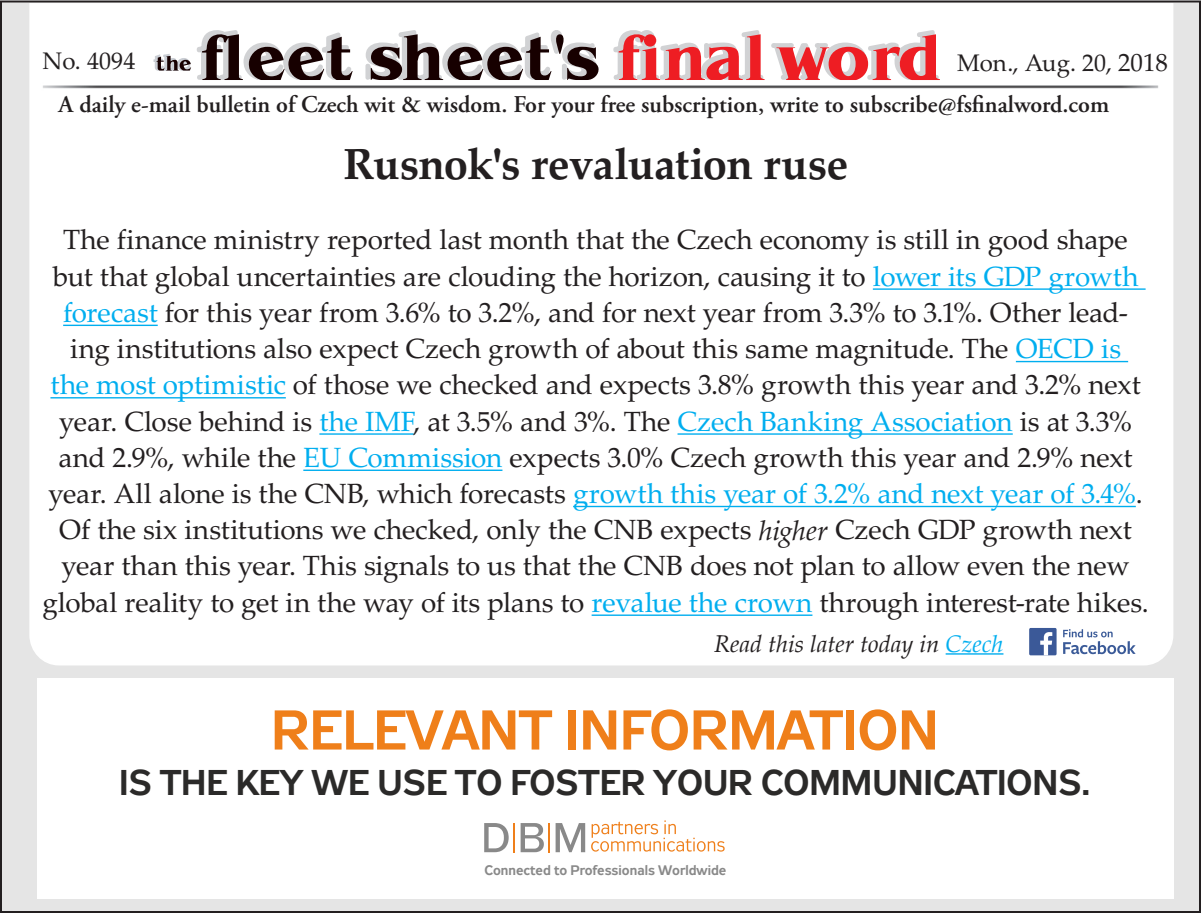
<style>
.page{position:relative;width:1201px;height:913px;background:#fff}
.page>*{position:absolute;margin:0;border:0;box-sizing:border-box;transform-origin:0 0}
.t1{font:55.8px "Zeppelin 33";color:#ef7f1a}
.t2{font:700 43.6px "Palatino LTCE";letter-spacing:-.015em;color:#231f20}
.t3{font:35.6px "Zeppelin 33";color:#2b2a29}
.t4{font:27.8px/36.2px "Palatino LTCE";letter-spacing:-.005em;color:#231f20;text-align:center}
.t5{font:600 24px "Adobe Garamond Pro";color:#231f20}
.t6{font:italic 24px "Palatino";color:#231f20}
.t7{font:24px "Palatino LTCE";color:#231f20}
.t8{font:13.8px "Zeppelin 33";color:#898989}
.s1{font-size:25px}
.s2{color:#00aeef}
.s3{font-family:"Palatino";font-style:italic;font-size:28px}
</style>
<div class="page">
<div style="left:1px;top:1px;width:1198px;height:910px;background:#e5e5e5"></div>
<div style="left:28px;top:1px;width:1146px;height:665px;background:#fff"></div>
<img style="left:40px;top:83px;width:1120px;height:7px">
<svg style="left:153px;top:30px;width:446px;height:50px"></svg>
<svg style="left:611px;top:30px;width:328px;height:50px"></svg>
<hr style="left:945px;top:653px;width:58px;height:1px;background:#00aeef">
<svg style="left:1062px;top:629px;width:73px;height:25px"></svg>
<div style="left:1028px;top:627px;width:28px;height:28px;background:#3b5998;border-radius:2px"></div>
<svg style="left:1040px;top:632px;width:12px;height:23px"></svg>
<hr style="left:872px;top:288px;width:273px;height:2px;background:#00aeef">
<hr style="left:63px;top:324px;width:95px;height:2px;background:#00aeef">
<hr style="left:1015px;top:361px;width:112px;height:1px;background:#00aeef">
<hr style="left:50px;top:397px;width:236px;height:1px;background:#00aeef">
<hr style="left:319px;top:433px;width:94px;height:1px;background:#00aeef">
<hr style="left:677px;top:433px;width:335px;height:1px;background:#00aeef">
<hr style="left:303px;top:469px;width:199px;height:2px;background:#00aeef">
<hr style="left:573px;top:505px;width:562px;height:2px;background:#00aeef">
<hr style="left:591px;top:614px;width:221px;height:1px;background:#00aeef">
<div style="left:37px;top:677px;width:1136px;height:220px;background:#fff"></div>
<svg style="left:591px;top:820px;width:133px;height:31px"></svg>
<svg style="left:484px;top:823px;width:101px;height:28px"></svg>
<p class="t7" style="left:42px;top:47px;width:94px">No. 4094</p>
<p class="t7" style="left:957px;top:49px;width:212px">Mon., Aug. 20, <span class="s1">2018</span></p>
<p class="t5" style="left:59px;top:90px;width:1051px">A daily e-mail bulletin of Czech wit &amp; wisdom. For your free subscription, write to subscribe@fsfinalword.com</p>
<p class="t2" style="left:343px;top:138px;width:506px">Rusnok's revaluation ruse</p>
<p class="t4" style="left:42px;top:222px;width:1107px">The finance ministry reported last month that the Czech economy is still in good shape but that global uncertainties are clouding the horizon, causing it to <span class="s2">lower its GDP growth forecast</span> for this year from 3.6% to 3.2%, and for next year from 3.3% to 3.1%. Other lead&shy;ing institutions also expect Czech growth of about this same magnitude. The <span class="s2">OECD is<br>the most optimistic</span> of those we checked and expects 3.8% growth this year and 3.2% next year. Close behind is <span class="s2">the IMF</span>, at 3.5% and 3%. The <span class="s2">Czech Banking Association</span> is at 3.3% and 2.9%, while the <span class="s2">EU Commission</span> expects 3.0% Czech growth this year and 2.9% next year. All alone is the CNB, which forecasts <span class="s2">growth this year of 3.2% and next year of 3.4%</span>.<br>Of the six institutions we checked, only the CNB expects <span class="s3">higher</span> Czech GDP growth next year than this year. This signals to us that the CNB does not plan to allow even the new global reality to get in the way of its plans to <span class="s2">revalue the crown</span> through interest-rate hikes.</p>
<p class="t6" style="left:714px;top:623px;width:291px">Read this later today in <span class="s2">Czech</span></p>
<p class="t1" style="left:271px;top:698px;width:669px">RELEVANT INFORMATION</p>
<p class="t3" style="left:119px;top:762px;width:972px">IS THE KEY WE USE TO FOSTER YOUR COMMUNICATIONS.</p>
<p class="t8" style="left:484px;top:862px;width:243px">Connected to Professionals Worldwide</p>
</div>
